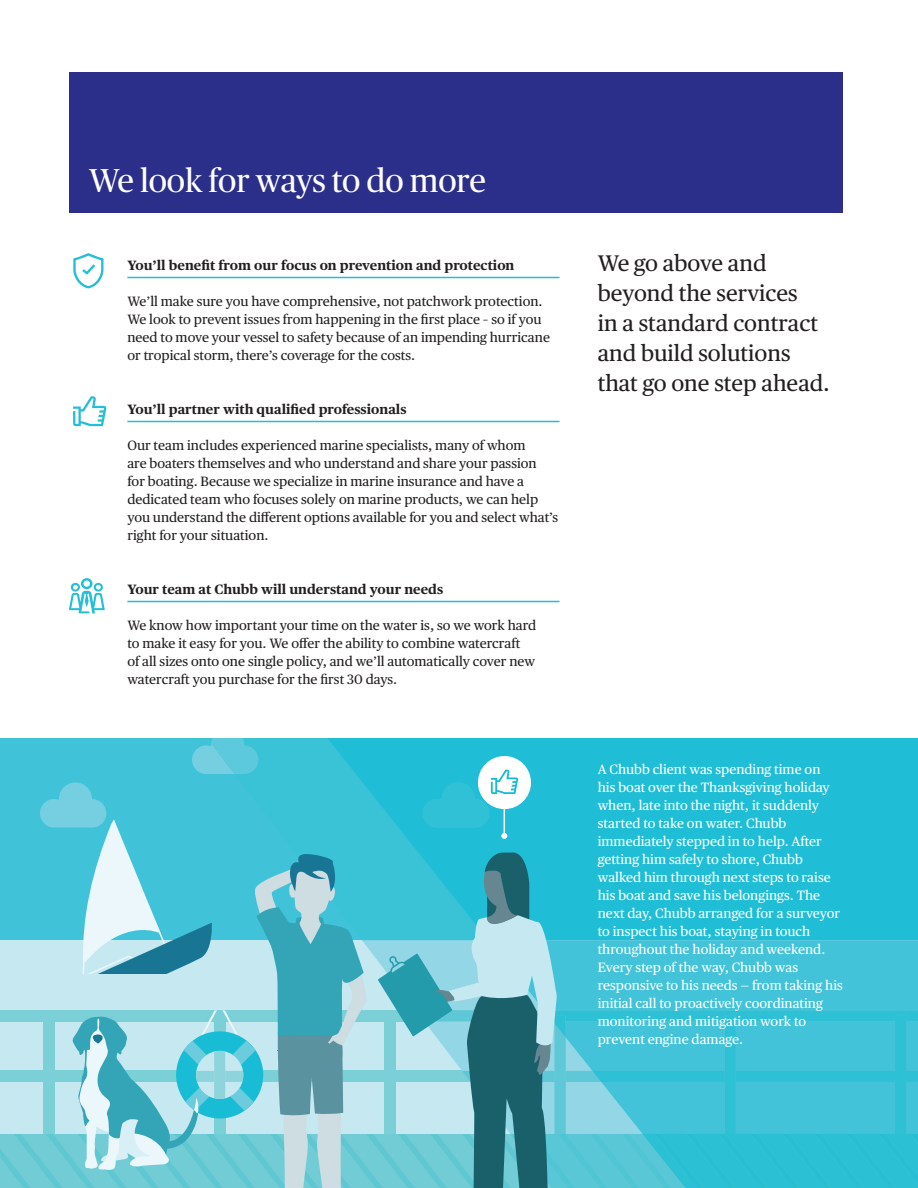
<style>
.page{position:relative;width:918px;height:1188px;background:#fff}
.page>*{position:absolute;margin:0;border:0;box-sizing:border-box;transform-origin:0 0}
.t1{font:33px "Publico";letter-spacing:-.005em;color:#fff}
.t2{font:22.5px/30px "Chubb Publico Text";color:#231f20}
.t3{font:13.5px/18px "Chubb Publico Text";color:#231f20}
.t4{font:13.5px/18px "Chubb Publico Text";color:#fff}
.t5{font:700 13.5px "Chubb Publico Text";color:#231f20}
</style>
<div class="page">
<div style="left:69px;top:72px;width:774px;height:140px;background:#2c2f8a"></div>
<svg style="left:73px;top:253px;width:30px;height:35px"></svg>
<hr style="left:127px;top:277px;width:432px;height:1px;background:#23bfd4">
<hr style="left:127px;top:421px;width:432px;height:1px;background:#23bfd4">
<hr style="left:127px;top:601px;width:432px;height:1px;background:#23bfd4">
<svg style="left:69px;top:578px;width:36px;height:35px"></svg>
<svg style="left:73px;top:396px;width:34px;height:30px"></svg>
<svg style="left:0;top:738px;width:918px;height:450px;background:#53c3d5"></svg>
<h1 class="t1" style="left:89px;top:162px;width:398px">We look for ways to do more</h1>
<p class="t5" style="left:127px;top:255px;width:389px">You’ll benefit from our focus on prevention and protection</p>
<p class="t3" style="left:127px;top:291px;width:424px">We’ll make sure you have comprehensive, not patchwork protection.<br>We look to prevent issues from happening in the first place – so if you need to move your vessel to safety because of an impending hurricane or tropical storm, there’s coverage for the costs.</p>
<p class="t5" style="left:127px;top:399px;width:281px">You’ll partner with qualified professionals</p>
<p class="t3" style="left:127px;top:435px;width:432px">Our team includes experienced marine specialists, many of whom<br>are boaters themselves and who understand and share your passion<br>for boating. Because we specialize in marine insurance and have a dedicated team who focuses solely on marine products, we can help you understand the different options available for you and select what’s right for your situation.</p>
<p class="t5" style="left:127px;top:579px;width:317px">Your team at Chubb will understand your needs</p>
<p class="t3" style="left:127px;top:615px;width:410px">We know how important your time on the water is, so we work hard to make it easy for you. We offer the ability to combine watercraft<br>of all sizes onto one single policy, and we’ll automatically cover new watercraft you purchase for the first 30 days.</p>
<h2 class="t2" style="left:598px;top:246px;width:234px">We go above and beyond the services<br>in a standard contract and build solutions that go one step ahead.</h2>
<p class="t4" style="left:598px;top:759px;width:247px">A Chubb client was spending time on<br>his boat over the Thanksgiving holiday when, late into the night, it suddenly started to take on water. Chubb immediately stepped in to help. After getting him safely to shore, Chubb walked him through next steps to raise his boat and save his belongings. The next day, Chubb arranged for a surveyor to inspect his boat, staying in touch throughout the holiday and weekend.<br>Every step of the way, Chubb was responsive to his needs — from taking his initial call to proactively coordinating monitoring and mitigation work to prevent engine damage.</p>
</div>
